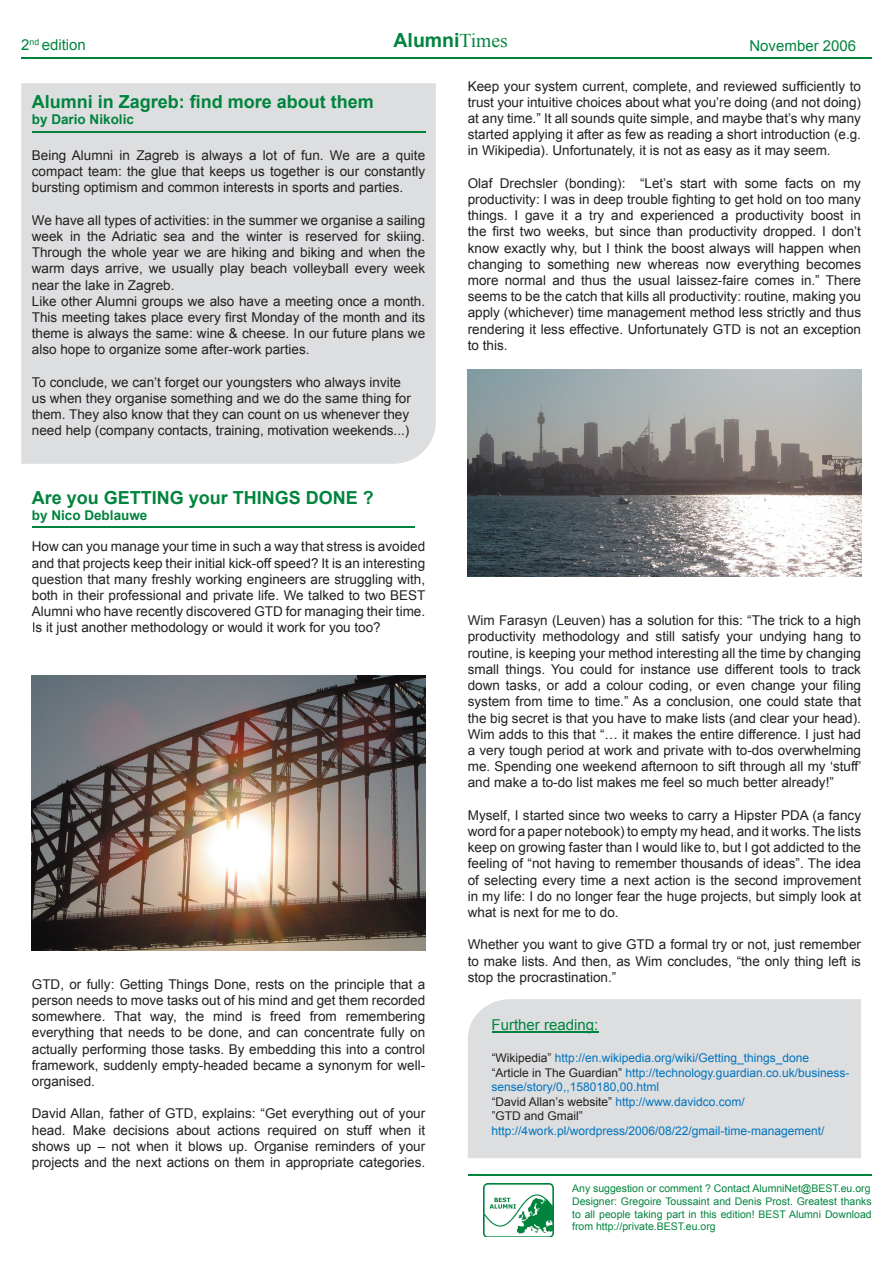
<style>
.page{position:relative;width:893px;height:1263px;background:#fff}
.page>*{position:absolute;margin:0;border:0;box-sizing:border-box;transform-origin:0 0}
.t1{font:700 19.5px "Arial";color:#00843d}
.t2{font:700 18px "Arial";color:#00843d}
.t3{font:15px "Arial";color:#00843d}
.t4{font:13.5px/16.2px "Arial";color:#231f20;text-align:justify}
.t5{font:700 13.5px "Arial";color:#00843d}
.t6{font:12px/14.4px "Arial";color:#0074be}
.t7{font:10.5px/12.6px "Arial";color:#00843d;text-align:justify}
.s1{font-family:"Times New Roman";font-weight:400}
.s2{color:#231f20}
</style>
<div class="page">
<div style="left:468px;top:999px;width:393px;height:159px;background:#dddee0"></div>
<div style="left:21px;top:83px;width:415px;height:381px;background:#dddee0"></div>
<hr style="left:32px;top:526px;width:383px;height:2px;background:#00843d">
<hr style="left:21px;top:58px;width:851px;height:1px;background:#00843d">
<hr style="left:492px;top:1031px;width:106px;height:1px;background:#00843d">
<div style="left:492px;top:1054px;width:60px;height:11px;background:#dddee0"></div>
<div style="left:492px;top:1068px;width:130px;height:9px;background:#dddee0"></div>
<div style="left:492px;top:1097px;width:120px;height:9px;background:#dddee0"></div>
<div style="left:492px;top:1111px;width:91px;height:9px;background:#dddee0"></div>
<hr style="left:468px;top:1174px;width:404px;height:1px;background:#00843d">
<img style="left:483px;top:1184px;width:71px;height:53px">
<div style="left:33px;top:150px;width:392px;height:13px;background:#dddee0"></div>
<div style="left:32px;top:167px;width:393px;height:12px;background:#dddee0"></div>
<div style="left:33px;top:183px;width:369px;height:12px;background:#dddee0"></div>
<div style="left:32px;top:215px;width:393px;height:13px;background:#dddee0"></div>
<div style="left:32px;top:231px;width:59px;height:10px;background:#dddee0"></div>
<div style="left:92px;top:231px;width:333px;height:13px;background:#dddee0"></div>
<div style="left:32px;top:248px;width:393px;height:12px;background:#dddee0"></div>
<div style="left:32px;top:264px;width:393px;height:12px;background:#dddee0"></div>
<div style="left:33px;top:280px;width:140px;height:12px;background:#dddee0"></div>
<div style="left:33px;top:296px;width:392px;height:13px;background:#dddee0"></div>
<div style="left:32px;top:312px;width:375px;height:13px;background:#dddee0"></div>
<div style="left:413px;top:312px;width:12px;height:10px;background:#dddee0"></div>
<div style="left:32px;top:328px;width:393px;height:13px;background:#dddee0"></div>
<div style="left:32px;top:345px;width:276px;height:12px;background:#dddee0"></div>
<div style="left:32px;top:377px;width:7px;height:10px;background:#dddee0"></div>
<div style="left:39px;top:377px;width:362px;height:13px;background:#dddee0"></div>
<div style="left:33px;top:393px;width:378px;height:13px;background:#dddee0"></div>
<div style="left:32px;top:410px;width:377px;height:12px;background:#dddee0"></div>
<div style="left:33px;top:426px;width:376px;height:12px;background:#dddee0"></div>
<hr style="left:32px;top:131px;width:393px;height:2px;background:#00843d">
<img style="left:32px;top:675px;width:393px;height:276px">
<img style="left:468px;top:369px;width:393px;height:208px">
<p class="t3" style="left:21px;top:35px;width:66px">2<sup>nd</sup> edition</p>
<h1 class="t1" style="left:394px;top:28px;width:116px">Alumni<span class="s1">Times</span></h1>
<p class="t3" style="left:749px;top:36px;width:108px">November 2006</p>
<h2 class="t2" style="left:32px;top:90px;width:343px">Alumni in Zagreb: find more about them</h2>
<p class="t5" style="left:32px;top:111px;width:104px">by Dario Nikolic</p>
<p class="t4" style="left:32px;top:147px;width:395px">Being Alumni in Zagreb is always a lot of fun. We are a quite compact team: the glue that keeps us together is our constantly bursting optimism and common interests in sports and parties.</p>
<p class="t4" style="left:32px;top:212px;width:395px;text-align:left">We have all types of activities: in the summer we organise a sailing week in the Adriatic sea and the winter is reserved for skiing.<br>Through the whole year we are hiking and biking and when the warm days arrive, we usually play beach volleyball every week near the lake in Zagreb.<br>Like other Alumni groups we also have a meeting once a month.<br>This meeting takes place every first Monday of the month and its theme is always the same: wine &amp; cheese. In our future plans we also hope to organize some after-work parties.</p>
<p class="t4" style="left:32px;top:374px;width:380px;text-align:left">To conclude, we can’t forget our youngsters who always invite us when they organise something and we do the same thing for them. They also know that they can count on us whenever they need help (company contacts, training, motivation weekends...)</p>
<h2 class="t2" style="left:32px;top:486px;width:344px">Are you GETTING your THINGS DONE ?</h2>
<p class="t5" style="left:32px;top:507px;width:117px">by Nico Deblauwe</p>
<p class="t4" style="left:32px;top:539px;width:395px">How can you manage your time in such a way that stress is avoided and that projects keep their initial kick-off speed? It is an interesting question that many freshly working engineers are struggling with, both in their professional and private life. We talked to two BEST Alumni who have recently discovered GTD for managing their time.<br>Is it just another methodology or would it work for you too?</p>
<p class="t4" style="left:32px;top:976px;width:395px">GTD, or fully: Getting Things Done, rests on the principle that a person needs to move tasks out of his mind and get them recorded somewhere. That way, the mind is freed from remembering everything that needs to be done, and can concentrate fully on actually performing those tasks. By embedding this into a control framework, suddenly empty-headed became a synonym for well&shy;organised.</p>
<p class="t4" style="left:32px;top:1106px;width:395px">David Allan, father of GTD, explains: “Get everything out of your head. Make decisions about actions required on stuff when it shows up – not when it blows up. Organise reminders of your projects and the next actions on them in appropriate categories.</p>
<p class="t4" style="left:468px;top:78px;width:395px">Keep your system current, complete, and reviewed sufficiently to trust your intuitive choices about what you’re doing (and not doing) at any time.” It all sounds quite simple, and maybe that’s why many started applying it after as few as reading a short introduction (e.g. in Wikipedia). Unfortunately, it is not as easy as it may seem.</p>
<p class="t4" style="left:468px;top:175px;width:395px">Olaf Drechsler (bonding): “Let’s start with some facts on my productivity: I was in deep trouble fighting to get hold on too many things. I gave it a try and experienced a productivity boost in the first two weeks, but since than productivity dropped. I don’t know exactly why, but I think the boost always will happen when changing to something new whereas now everything becomes more normal and thus the usual laissez-faire comes in.” There seems to be the catch that kills all productivity: routine, making you apply (whichever) time management method less strictly and thus rendering it less effective. Unfortunately GTD is not an exception to this.</p>
<p class="t4" style="left:468px;top:613px;width:395px">Wim Farasyn (Leuven) has a solution for this: “The trick to a high productivity methodology and still satisfy your undying hang to routine, is keeping your method interesting all the time by changing small things. You could for instance use different tools to track down tasks, or add a colour coding, or even change your filing system from time to time.” As a conclusion, one could state that the big secret is that you have to make lists (and clear your head).<br>Wim adds to this that “… it makes the entire difference. I just had a very tough period at work and private with to-dos overwhelming me. Spending one weekend afternoon to sift through all my ‘stuff’ and make a to-do list makes me feel so much better already!”</p>
<p class="t4" style="left:468px;top:807px;width:395px">Myself, I started since two weeks to carry a Hipster PDA (a fancy word for a paper notebook) to empty my head, and it works. The lists keep on growing faster than I would like to, but I got addicted to the feeling of “not having to remember thousands of ideas”. The idea of selecting every time a next action is the second improvement in my life: I do no longer fear the huge projects, but simply look at what is next for me to do.</p>
<p class="t4" style="left:468px;top:937px;width:395px">Whether you want to give GTD a formal try or not, just remember to make lists. And then, as Wim concludes, “the only thing left is stop the procrastination.”</p>
<p class="t3" style="left:492px;top:1015px;width:108px">Further reading:</p>
<p class="t6" style="left:492px;top:1051px;width:359px"><span class="s2">“Wikipedia”</span> http://en.wikipedia.org/wiki/Getting_things_done <span class="s2">“Article in The Guardian”</span> http://technology.guardian.co.uk/business&shy;sense/story/0,,1580180,00.html<br><span class="s2">“David Allan’s website”</span> http://www.davidco.com/<br><span class="s2">”GTD and Gmail”</span></p>
<p class="t6" style="left:492px;top:1123px;width:334px">http://4work.pl/wordpress/2006/08/22/gmail-time-management/</p>
<p class="t7" style="left:572px;top:1182px;width:301px">Any suggestion or comment ? Contact AlumniNet@BEST.eu.org Designer: Gregoire Toussaint and Denis Prost. Greatest thanks to all people taking part in this edition! BEST Alumni Download from http://private.BEST.eu.org</p>
</div>
